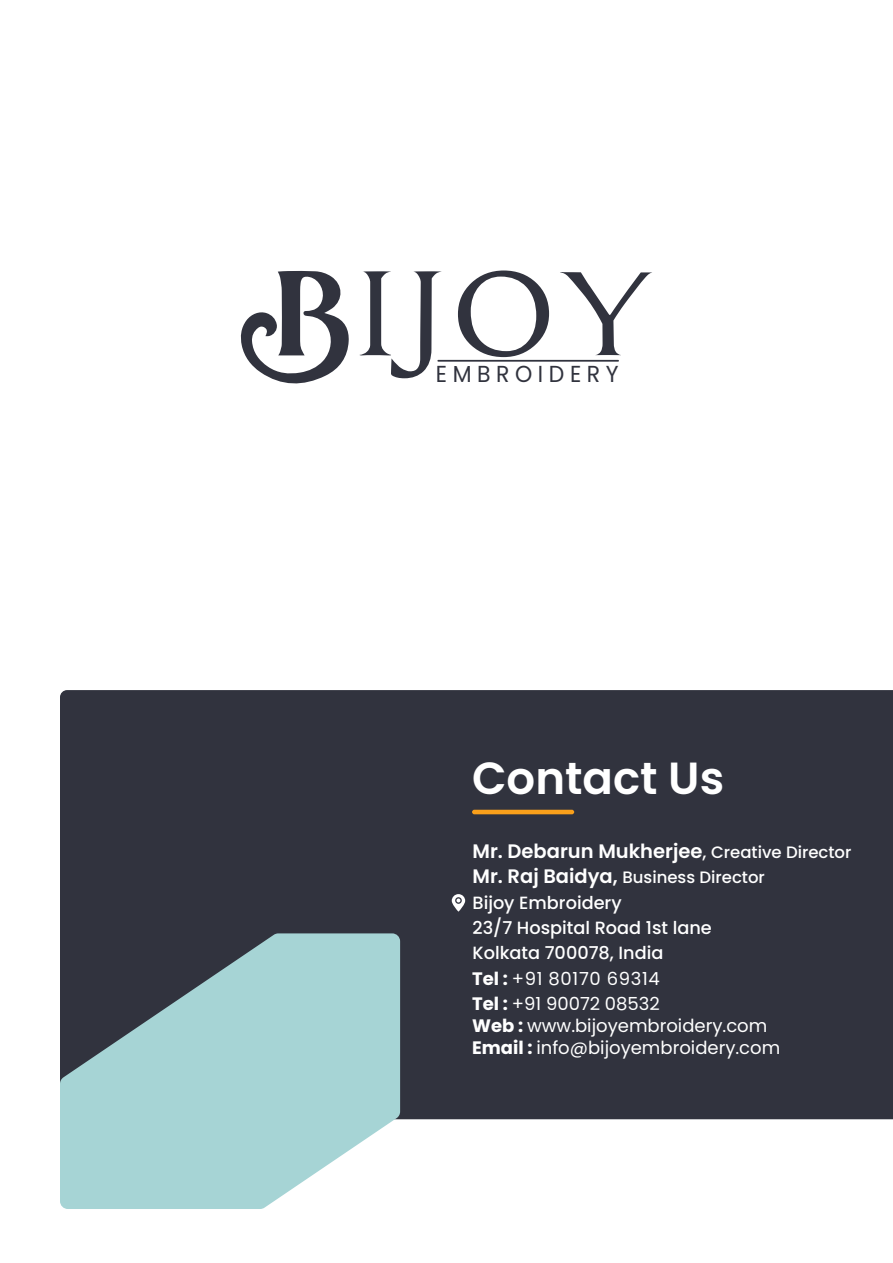
<style>
.page{position:relative;width:893px;height:1263px;background:#fff}
.page>*{position:absolute;margin:0;border:0;box-sizing:border-box;transform-origin:0 0}
.t1{font:600 45px "Poppins";color:#fff}
.t2{font:23.1px "Poppins";letter-spacing:.255em;color:#31333e;scale:.95 1}
.t3{font:600 19.5px "Poppins";color:#fff}
.t4{font:18px "Poppins";color:#fff}
.t5{font:18px "Poppins";letter-spacing:.035em;color:#fff}
.t6{font:500 17.7px/24.6px "Poppins";color:#fff}
.t7{font:500 16.5px "Poppins";color:#fff}
.s1{font-weight:500;font-size:17.7px}
.s2{font-weight:500;font-size:16.5px}
.s3{font-weight:600;font-size:19.5px}
.s4{font-weight:700}
</style>
<div class="page">
<div style="left:60px;top:690px;width:833px;height:429px;background:#31333e"></div>
<svg style="left:60px;top:933px;width:340px;height:276px;background:#98bbbe"></svg>
<hr style="left:472px;top:810px;width:102px;height:4px;background:#f9a01b;border-radius:2px">
<svg style="left:452px;top:894px;width:13px;height:17px"></svg>
<svg style="left:359px;top:271px;width:83px;height:107px"></svg>
<svg style="left:458px;top:270px;width:91px;height:87px"></svg>
<svg style="left:560px;top:272px;width:92px;height:83px"></svg>
<svg style="left:240px;top:271px;width:109px;height:113px"></svg>
<hr style="left:437px;top:360px;width:182px;height:2px;background:#31333e">
<p class="t2" style="left:436px;top:361px;width:194px">EMBROIDERY</p>
<h1 class="t1" style="left:472px;top:752px;width:254px">Contact Us</h1>
<p class="t3" style="left:472px;top:840px;width:380px">Mr. Debarun Mukherjee<span class="s1">,</span> <span class="s2">Creative Director</span></p>
<p class="t7" style="left:472px;top:867px;width:294px"><span class="s3">Mr. Raj Baidya,</span> Business Director</p>
<p class="t6" style="left:472px;top:891px;width:241px">Bijoy Embroidery<br>23/7 Hospital Road 1st lane<br>Kolkata 700078, India</p>
<p class="t5" style="left:472px;top:968px;width:189px"><span class="s4">Tel :</span> +91 80170 69314</p>
<p class="t4" style="left:472px;top:993px;width:189px"><span class="s4">Tel :</span> +91 90072 08532</p>
<p class="t4" style="left:472px;top:1015px;width:297px"><span class="s4">Web :</span> www.bijoyembroidery.com</p>
<p class="t4" style="left:472px;top:1037px;width:310px"><span class="s4">Email :</span> info@bijoyembroidery.com</p>
</div>
